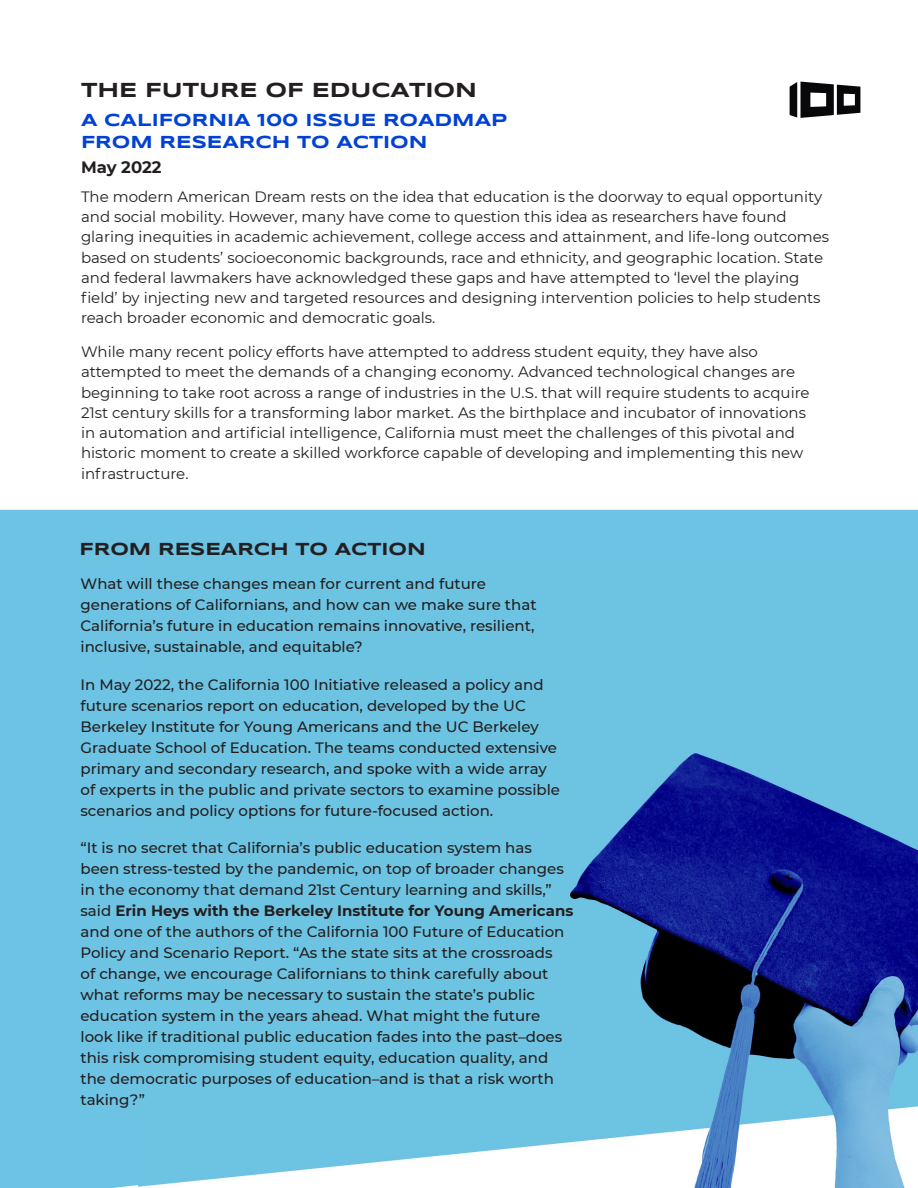
<style>
.page{position:relative;width:918px;height:1188px;background:#fff}
.page>*{position:absolute;margin:0;border:0;box-sizing:border-box;transform-origin:0 0}
.FOT_title_Syncopate{font:700 21px "Syncopate";color:#231f20}
.FOT_title_Syncopate-2{font:700 18px/21.6px "Syncopate";color:#0141d3}
.FOT_title_Syncopate-3{font:700 18px "Syncopate";color:#231f20}
.Report_Authors_text{font:700 16.5px "Montserrat";color:#231f20}
.Montserrat_bold_12_1{font:500 15px/21px "Montserrat";color:#231f20}
.Report_Authors_text-2{font:15px/20.2px "Montserrat";color:#231f20}
.s1{font-weight:700}
</style>
<div class="page">
<div style="left:0;top:510px;width:918px;height:678px;background:#6dc3e3"></div>
<img style="left:138px;top:555px;width:780px;height:633px">
<svg style="left:790px;top:82px;width:70px;height:36px"></svg>
<p class="FOT_title_Syncopate" style="left:81px;top:77px;width:398px">THE FUTURE OF EDUCATION</p>
<p class="FOT_title_Syncopate-2" style="left:81px;top:109px;width:428px">A CALIFORNIA 100 ISSUE ROADMAP<br>FROM RESEARCH TO ACTION</p>
<p class="Report_Authors_text" style="left:81px;top:155px;width:82px">May 2022</p>
<p class="Report_Authors_text-2" style="left:81px;top:186px;width:750px">The modern American Dream rests on the idea that education is the doorway to equal opportunity and social mobility. However, many have come to question this idea as researchers have found glaring inequities in academic achievement, college access and attainment, and life-long outcomes based on students’ socioeconomic backgrounds, race and ethnicity, and geographic location. State and federal lawmakers have acknowledged these gaps and have attempted to ‘level the playing field’ by injecting new and targeted resources and designing intervention policies to help students reach broader economic and democratic goals.</p>
<p class="Report_Authors_text-2" style="left:81px;top:341px;width:730px">While many recent policy efforts have attempted to address student equity, they have also attempted to meet the demands of a changing economy. Advanced technological changes are beginning to take root across a range of industries in the U.S. that will require students to acquire 21st century skills for a transforming labor market. As the birthplace and incubator of innovations in automation and artificial intelligence, California must meet the challenges of this pivotal and historic moment to create a skilled workforce capable of developing and implementing this new infrastructure.</p>
<p class="FOT_title_Syncopate-3" style="left:80px;top:537px;width:348px">FROM RESEARCH TO ACTION</p>
<p class="Montserrat_bold_12_1" style="left:80px;top:573px;width:458px">What will these changes mean for current and future generations of Californians, and how can we make sure that California’s future in education remains innovative, resilient, inclusive, sustainable, and equitable?</p>
<p class="Montserrat_bold_12_1" style="left:80px;top:673px;width:481px">In May 2022, the California 100 Initiative released a policy and future scenarios report on education, developed by the UC Berkeley Institute for Young Americans and the UC Berkeley Graduate School of Education. The teams conducted extensive primary and secondary research, and spoke with a wide array of experts in the public and private sectors to examine possible scenarios and policy options for future-focused action.</p>
<p class="Montserrat_bold_12_1" style="left:80px;top:836px;width:494px">“It is no secret that California’s public education system has been stress-tested by the pandemic, on top of broader changes in the economy that demand 21st Century learning and skills,” said <span class="s1">Erin Heys with the Berkeley Institute for Young Americans </span>and one of the authors of the California 100 Future of Education Policy and Scenario Report. “As the state sits at the crossroads<br>of change, we encourage Californians to think carefully about what reforms may be necessary to sustain the state’s public education system in the years ahead. What might the future look like if traditional public education fades into the past–does this risk compromising student equity, education quality, and the democratic purposes of education–and is that a risk worth taking?”</p>
</div>
